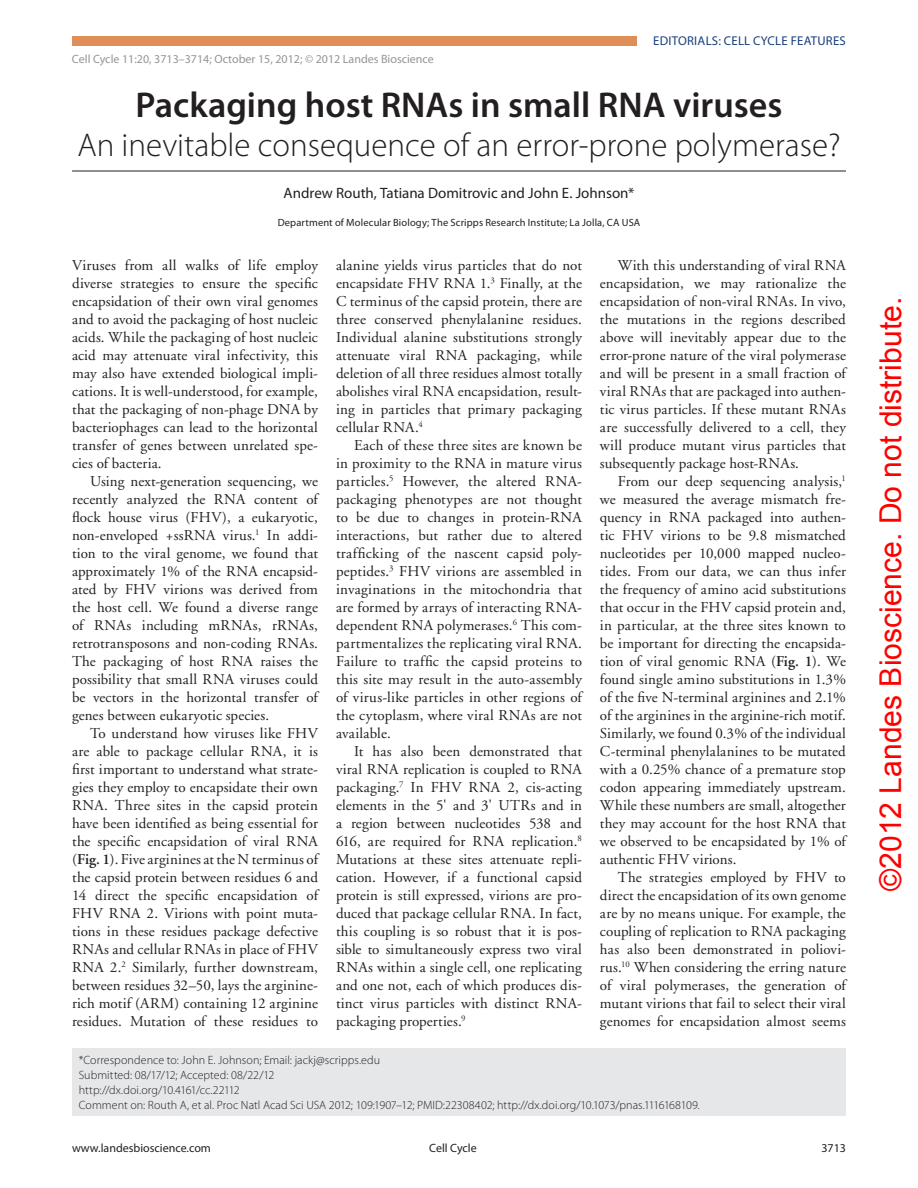
<style>
.page{position:relative;width:918px;height:1188px;background:#fff}
.page>*{position:absolute;margin:0;border:0;box-sizing:border-box;transform-origin:0 0}
.t1{font:600 36px "Myriad Pro";color:#231f20}
.t2{font:300 33px "Myriad Pro";color:#231f20}
.t3{font:30.15px "Arial";color:#f00}
.t4{font:15px/18px "Adobe Garamond";letter-spacing:.01em;color:#231f20;text-align:justify}
.t5{font:15px "Myriad Pro";color:#231f20}
.t6{font:12.75px "Myriad Pro";letter-spacing:.02em;color:#193f7c}
.t7{font:300 12px/15px "Myriad Pro";letter-spacing:.005em;color:#231f20}
.t8{font:12px "Myriad Pro";color:#939598}
.t9{font:12px "Myriad Pro";color:#231f20}
.t10{font:10.5px "Myriad Pro";letter-spacing:.015em;color:#231f20}
.s1{font-weight:600}
</style>
<div class="page">
<div style="left:72px;top:36px;width:564px;height:10px;background:#df8e57"></div>
<hr style="left:72px;top:171px;width:774px;height:1px;background:#231f20">
<div style="left:72px;top:1048px;width:774px;height:68px;background:#e6e7e9"></div>
<p class="t8" style="left:72px;top:52px;width:363px">Cell Cycle 11:20, 3713–3714; October 15, 2012; © 2012 Landes Bioscience</p>
<p class="t6" style="left:653px;top:32px;width:122px">Editorials: Cell Cycle</p>
<p class="t6" style="left:791px;top:32px;width:57px">Features</p>
<h1 class="t1" style="left:136px;top:82px;width:648px">Packaging host RNAs in small RNA viruses</h1>
<h2 class="t2" style="left:77px;top:125px;width:765px">An inevitable consequence of an error-prone polymerase?</h2>
<p class="t5" style="left:284px;top:184px;width:352px">Andrew Routh, Tatiana Domitrovic and John E. Johnson*</p>
<p class="t10" style="left:278px;top:217px;width:352px">Department of Molecular Biology; The Scripps Research Institute; La Jolla, CA USA</p>
<p class="t4" style="left:72px;top:257px;width:248px">Viruses from all walks of life employ diverse strategies to ensure the specific encapsidation of their own viral genomes and to avoid the packaging of host nucleic acids. While the packaging of host nucleic acid may attenuate viral infectivity, this may also have extended biological impli&shy;cations. It is well-understood, for example, that the packaging of non-phage DNA by bacteriophages can lead to the horizontal transfer of genes between unrelated spe&shy;cies of bacteria.</p>
<p class="t4" style="left:72px;top:473px;width:248px;text-indent:18px">Using next-generation sequencing, we recently analyzed the RNA content of flock house virus (FHV), a eukaryotic, non-enveloped +ssRNA virus.<sup>1</sup> In addi&shy;tion to the viral genome, we found that approximately 1% of the RNA encapsid&shy;ated by FHV virions was derived from the host cell. We found a diverse range of RNAs including mRNAs, rRNAs, retrotransposons and non-coding RNAs.<br>The packaging of host RNA raises the possibility that small RNA viruses could be vectors in the horizontal transfer of genes between eukaryotic species.</p>
<p class="t4" style="left:72px;top:725px;width:248px;text-indent:18px">To understand how viruses like FHV are able to package cellular RNA, it is first important to understand what strate&shy;gies they employ to encapsidate their own RNA. Three sites in the capsid protein have been identified as being essential for the specific encapsidation of viral RNA (<span class="s1">Fig. 1</span>). Five arginines at the N terminus of the capsid protein between residues 6 and 14 direct the specific encapsidation of FHV RNA 2. Virions with point muta&shy;tions in these residues package defective RNAs and cellular RNAs in place of FHV RNA 2.<sup>2</sup> Similarly, further downstream, between residues 32–50, lays the arginine&shy;rich motif (ARM) containing 12 arginine residues. Mutation of these residues to</p>
<p class="t4" style="left:336px;top:257px;width:247px">alanine yields virus particles that do not encapsidate FHV RNA 1.<sup>3</sup> Finally, at the C terminus of the capsid protein, there are three conserved phenylalanine residues.<br>Individual alanine substitutions strongly attenuate viral RNA packaging, while deletion of all three residues almost totally abolishes viral RNA encapsidation, result&shy;ing in particles that primary packaging cellular RNA.<sup>4</sup></p>
<p class="t4" style="left:336px;top:437px;width:247px;text-indent:18px">Each of these three sites are known be in proximity to the RNA in mature virus particles.<sup>5</sup> However, the altered RNA&shy;packaging phenotypes are not thought to be due to changes in protein-RNA interactions, but rather due to altered trafficking of the nascent capsid poly&shy;peptides.<sup>3</sup> FHV virions are assembled in invaginations in the mitochondria that are formed by arrays of interacting RNA&shy;dependent RNA polymerases.<sup>6</sup> This com&shy;partmentalizes the replicating viral RNA.<br>Failure to traffic the capsid proteins to this site may result in the auto-assembly of virus-like particles in other regions of the cytoplasm, where viral RNAs are not available.</p>
<p class="t4" style="left:336px;top:743px;width:248px;text-indent:18px">It has also been demonstrated that viral RNA replication is coupled to RNA packaging.<sup>7</sup> In FHV RNA 2, cis-acting elements in the 5' and 3' UTRs and in a region between nucleotides 538 and 616, are required for RNA replication.<sup>8<br></sup>Mutations at these sites attenuate repli&shy;cation. However, if a functional capsid protein is still expressed, virions are pro&shy;duced that package cellular RNA. In fact, this coupling is so robust that it is pos&shy;sible to simultaneously express two viral RNAs within a single cell, one replicating and one not, each of which produces dis&shy;tinct virus particles with distinct RNA&shy;packaging properties.<sup>9</sup></p>
<p class="t4" style="left:600px;top:257px;width:248px;text-indent:18px">With this understanding of viral RNA encapsidation, we may rationalize the encapsidation of non-viral RNAs. In vivo, the mutations in the regions described above will inevitably appear due to the error-prone nature of the viral polymerase and will be present in a small fraction of viral RNAs that are packaged into authen&shy;tic virus particles. If these mutant RNAs are successfully delivered to a cell, they will produce mutant virus particles that subsequently package host-RNAs.</p>
<p class="t4" style="left:600px;top:473px;width:248px;text-indent:18px">From our deep sequencing analysis,<sup>1 </sup>we measured the average mismatch fre&shy;quency in RNA packaged into authen&shy;tic FHV virions to be 9.8 mismatched nucleotides per 10,000 mapped nucleo&shy;tides. From our data, we can thus infer the frequency of amino acid substitutions that occur in the FHV capsid protein and, in particular, at the three sites known to be important for directing the encapsida&shy;tion of viral genomic RNA (<span class="s1">Fig. 1</span>). We found single amino substitutions in 1.3% of the five N-terminal arginines and 2.1% of the arginines in the arginine-rich motif.<br>Similarly, we found 0.3% of the individual C-terminal phenylalanines to be mutated with a 0.25% chance of a premature stop codon appearing immediately upstream.<br>While these numbers are small, altogether they may account for the host RNA that we observed to be encapsidated by 1% of authentic FHV virions.</p>
<p class="t4" style="left:600px;top:869px;width:248px;text-indent:18px">The strategies employed by FHV to direct the encapsidation of its own genome are by no means unique. For example, the coupling of replication to RNA packaging has also been demonstrated in poliovi&shy;rus.<sup>10</sup> When considering the erring nature of viral polymerases, the generation of mutant virions that fail to select their viral genomes for encapsidation almost seems</p>
<p class="t7" style="left:79px;top:1053px;width:622px">*Correspondence to: John E. Johnson; Email: jackj@scripps.edu<br>Submitted: 08/17/12; Accepted: 08/22/12<br>http://dx.doi.org/10.4161/cc.22112<br>Comment on: Routh A, et al. Proc Natl Acad Sci USA 2012; 109:1907–12; PMID:22308402; http://dx.doi.org/10.1073/pnas.1116168109.</p>
<p class="t9" style="left:72px;top:1141px;width:140px">www.landesbioscience.com</p>
<p class="t9" style="left:429px;top:1141px;width:49px">Cell Cycle</p>
<p class="t9" style="left:821px;top:1141px;width:26px">3713</p>
<h3 class="t3" style="left:871px;top:891px;width:595px;rotate:-90deg">©2012 Landes Bioscience. Do not distribute.</h3>
</div>
